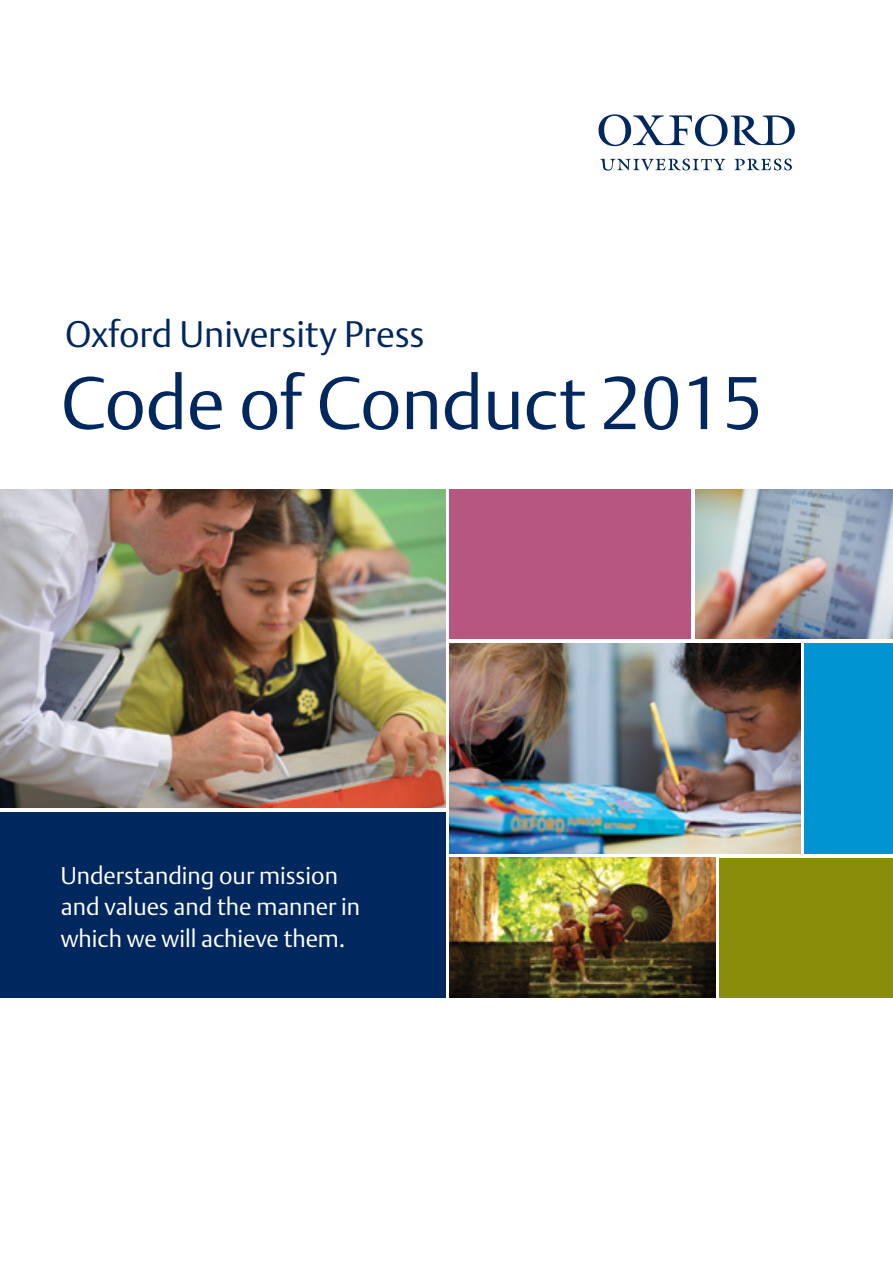
<style>
.page{position:relative;width:893px;height:1263px;background:#fff}
.page>*{position:absolute;margin:0;border:0;box-sizing:border-box;transform-origin:0 0}
.t1{font:300 73.65px "OUP Argo";letter-spacing:-.005em;color:#00285e}
.t2{font:300 36.45px "OUP Argo";color:#00285e}
.t3{font:300 24px/31.5px "OUP Argo";color:#fff}
</style>
<div class="page">
<img style="left:0;top:489px;width:445px;height:319px">
<div style="left:0;top:812px;width:445px;height:185px;background:#00285e"></div>
<img style="left:449px;top:643px;width:351px;height:211px">
<div style="left:719px;top:858px;width:174px;height:139px;background:#8a8d09"></div>
<div style="left:804px;top:643px;width:89px;height:211px;background:#0194d3"></div>
<div style="left:449px;top:489px;width:242px;height:150px;background:#b7567f"></div>
<img style="left:449px;top:858px;width:266px;height:139px">
<img style="left:695px;top:489px;width:198px;height:150px">
<svg style="left:598px;top:114px;width:197px;height:57px"></svg>
<p class="t2" style="left:65px;top:312px;width:361px">Oxford University Press</p>
<p class="t1" style="left:61px;top:359px;width:704px">Code of Conduct 2015</p>
<p class="t3" style="left:61px;top:859px;width:301px">Understanding our mission and values and the manner in which we will achieve them.</p>
</div>
